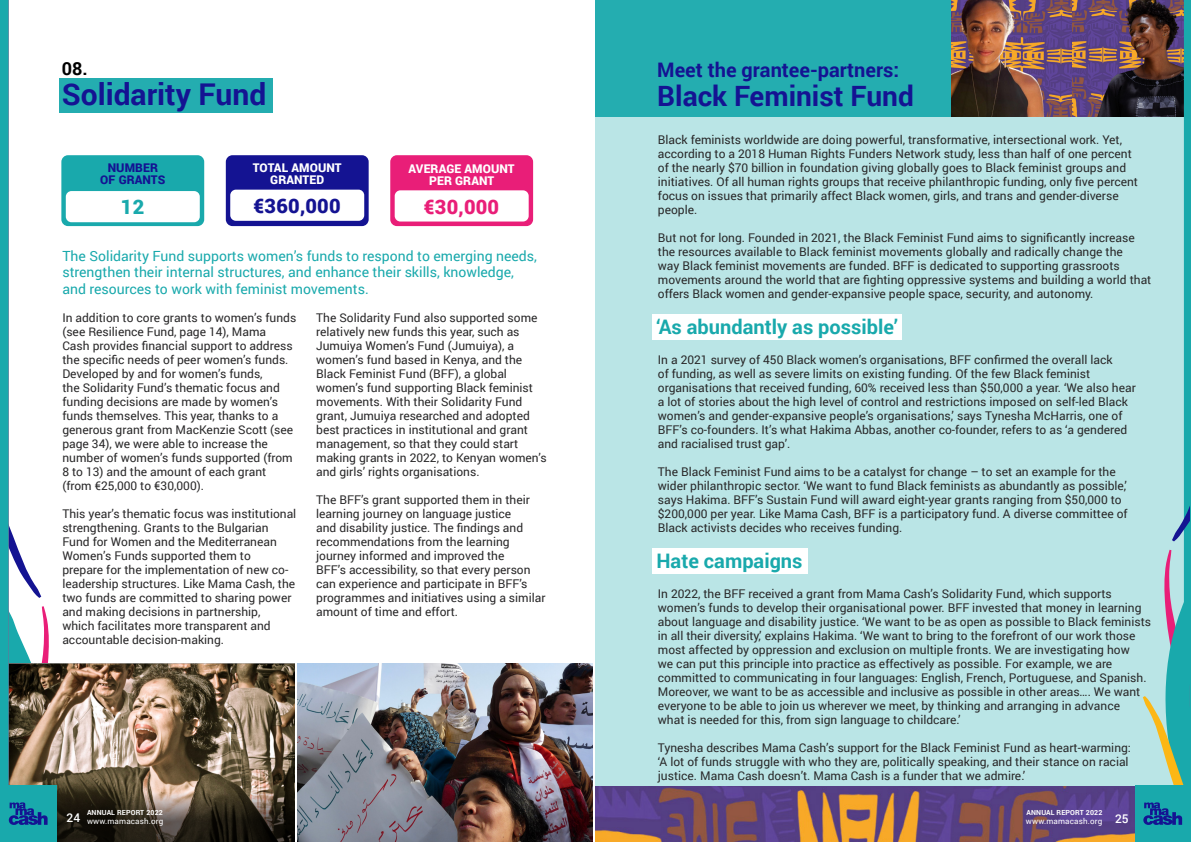
<style>
.page{position:relative;width:1191px;height:842px;background:#fff}
.page>*{position:absolute;margin:0;border:0;box-sizing:border-box;transform-origin:0 0}
.t1{font:700 30px "Roboto";color:#141392}
.t2{font:700 28px "Roboto";color:#141392}
.t3{font:700 20px "Roboto";color:#19a9ac}
.t4{font:700 20px "Roboto";color:#141392}
.t5{font:900 20px "Roboto";letter-spacing:.01em;color:#141392}
.t6{font:900 20px "Roboto";color:#e91e78}
.t7{font:900 20px "Roboto";color:#19a9ac}
.t8{font:700 18px "Roboto";color:#000}
.t9{font:14px/16.8px "Roboto";color:#19a9ac}
.t10{font:12px/14px "Roboto";color:#292829}
.t11{font:900 12px/12px "Roboto";letter-spacing:.01em;color:#fff;text-align:center}
.t12{font:900 12px/12px "Roboto";letter-spacing:.01em;color:#141392;text-align:center}
.t13{font:8px "Roboto";letter-spacing:.02em;color:#fff}
.t14{font:700 7px "Roboto";letter-spacing:.02em;color:#fff}
.s1{font-weight:500;font-size:12px}
</style>
<div class="page">
<div style="left:595px;top:1px;width:596px;height:841px;background:#bae5e6"></div>
<div style="left:595px;top:0;width:596px;height:117px;background:#24adb0"></div>
<div style="left:59px;top:79px;width:213px;height:34px;background:#24adb0"></div>
<div style="left:227px;top:156px;width:141px;height:69px;background:#141392;border-radius:6px"></div>
<div style="left:226px;top:155px;width:143px;height:71px;border:2px solid #141392;border-radius:6px"></div>
<div style="left:230px;top:190px;width:134px;height:31px;background:#fff;border-radius:6px"></div>
<div style="left:391px;top:156px;width:141px;height:69px;background:#e91e78;border-radius:6px"></div>
<div style="left:390px;top:155px;width:143px;height:71px;border:2px solid #e91e78;border-radius:6px"></div>
<div style="left:395px;top:190px;width:133px;height:32px;background:#fff;border-radius:6px"></div>
<div style="left:62px;top:156px;width:141px;height:69px;background:#19a9ac;border-radius:6px"></div>
<div style="left:61px;top:155px;width:143px;height:71px;border:2px solid #19a9ac;border-radius:6px"></div>
<div style="left:66px;top:191px;width:134px;height:31px;background:#fff;border-radius:6px"></div>
<div style="left:652px;top:315px;width:249px;height:25px;background:#fff"></div>
<div style="left:652px;top:548px;width:155px;height:26px;background:#fff"></div>
<img style="left:70px;top:663px;width:224px;height:123px">
<img style="left:297px;top:664px;width:295px;height:178px">
<svg style="left:70px;top:786px;width:225px;height:56px;background:#3f372b"></svg>
<img style="left:951px;top:0;width:232px;height:117px">
<img style="left:595px;top:786px;width:540px;height:56px">
<div style="left:1183px;top:0;width:8px;height:842px;background:#19a9ac"></div>
<div style="left:0;top:0;width:9px;height:842px;background:#19a9ac"></div>
<svg style="left:1142px;top:97px;width:47px;height:689px"></svg>
<div style="left:1135px;top:786px;width:55px;height:56px;background:#19a9ac"></div>
<svg style="left:1143px;top:802px;width:39px;height:23px"></svg>
<svg style="left:8px;top:152px;width:62px;height:690px"></svg>
<h3 class="t8" style="left:62px;top:56px;width:27px">08.</h3>
<h1 class="t1" style="left:62px;top:74px;width:206px">Solidarity Fund</h1>
<p class="t12" style="left:100px;top:161px;width:67px">NUMBER<br>OF GRANTS</p>
<h3 class="t7" style="left:121px;top:192px;width:25px">12</h3>
<p class="t11" style="left:253px;top:161px;width:90px">TOTAL AMOUNT<br>GRANTED</p>
<h3 class="t5" style="left:253px;top:192px;width:89px">€360,000</h3>
<p class="t11" style="left:409px;top:162px;width:108px">AVERAGE AMOUNT<br>PER GRANT</p>
<h3 class="t6" style="left:424px;top:192px;width:77px">€30,000</h3>
<p class="t9" style="left:62px;top:247px;width:476px">The Solidarity Fund supports women’s funds to respond to emerging needs, strengthen their internal structures, and enhance their skills, knowledge, and resources to work with feminist movements.</p>
<p class="t10" style="left:62px;top:310px;width:235px">In addition to core grants to women’s funds (see Resilience Fund, page 14), Mama Cash provides financial support to address the specific needs of peer women’s funds.<br>Developed by and for women’s funds,<br>the Solidarity Fund’s thematic focus and funding decisions are made by women’s funds themselves. This year, thanks to a generous grant from MacKenzie Scott (see page 34), we were able to increase the number of women’s funds supported (from 8 to 13) and the amount of each grant (from €25,000 to €30,000).</p>
<p class="t10" style="left:62px;top:506px;width:235px">This year’s thematic focus was institutional strengthening. Grants to the Bulgarian Fund for Women and the Mediterranean Women’s Funds supported them to<br>prepare for the implementation of new co&shy;leadership structures. Like Mama Cash, the two funds are committed to sharing power and making decisions in partnership,<br>which facilitates more transparent and accountable decision-making.</p>
<p class="t10" style="left:316px;top:310px;width:232px">The Solidarity Fund also supported some relatively new funds this year, such as Jumuiya Women’s Fund (Jumuiya), a women’s fund based in Kenya, and the Black Feminist Fund (BFF), a global women’s fund supporting Black feminist movements. With their Solidarity Fund grant, Jumuiya researched and adopted best practices in institutional and grant management, so that they could start making grants in 2022, to Kenyan women’s and girls’ rights organisations.</p>
<p class="t10" style="left:316px;top:492px;width:231px">The BFF’s grant supported them in their learning journey on language justice<br>and disability justice. The findings and recommendations from the learning journey informed and improved the<br>BFF’s accessibility, so that every person can experience and participate in BFF’s programmes and initiatives using a similar amount of time and effort.</p>
<h3 class="t4" style="left:657px;top:56px;width:243px">Meet the grantee-partners:</h3>
<h2 class="t2" style="left:657px;top:76px;width:258px">Black Feminist Fund</h2>
<p class="t10" style="left:658px;top:133px;width:482px">Black feminists worldwide are doing powerful, transformative, intersectional work. Yet, according to a 2018 Human Rights Funders Network study, less than half of one percent of the nearly $70 billion in foundation giving globally goes to Black feminist groups and initiatives. Of all human rights groups that receive philanthropic funding, only five percent focus on issues that primarily affect Black women, girls, and trans and gender-diverse people.</p>
<p class="t10" style="left:658px;top:231px;width:495px">But not for long. Founded in 2021, the Black Feminist Fund aims to significantly increase the resources available to Black feminist movements globally and radically change the<br>way Black feminist movements are funded. BFF is dedicated to supporting grassroots movements around the world that are fighting oppressive systems and building a world that offers Black women and gender-expansive people space, security, and autonomy.</p>
<h3 class="t3" style="left:656px;top:313px;width:243px">‘As abundantly as possible’</h3>
<p class="t10" style="left:658px;top:352px;width:479px">In a 2021 survey of 450 Black women’s organisations, BFF confirmed the overall lack<br>of funding, as well as severe limits on existing funding. Of the few Black feminist organisations that received funding, 60% received less than $50,000 a year. ‘We also hear a lot of stories about the high level of control and restrictions imposed on self-led Black women’s and gender-expansive people’s organisations,’ says Tynesha McHarris, one of BFF’s co-founders. It’s what Hakima Abbas, another co-founder, refers to as ‘a gendered and racialised trust gap’.</p>
<p class="t10" style="left:658px;top:464px;width:471px">The Black Feminist Fund aims to be a catalyst for change – to set an example for the wider philanthropic sector. ‘We want to fund Black feminists as abundantly as possible,’ says Hakima. BFF’s Sustain Fund will award eight-year grants ranging from $50,000 to $200,000 per year. Like Mama Cash, BFF is a participatory fund. A diverse committee of Black activists decides who receives funding.</p>
<h3 class="t3" style="left:656px;top:546px;width:148px">Hate campaigns</h3>
<p class="t10" style="left:658px;top:587px;width:495px">In 2022, the BFF received a grant from Mama Cash’s Solidarity Fund, which supports women’s funds to develop their organisational power. BFF invested that money in learning about language and disability justice. ‘We want to be as open as possible to Black feminists in all their diversity,’ explains Hakima. ‘We want to bring to the forefront of our work those most affected by oppression and exclusion on multiple fronts. We are investigating how<br>we can put this principle into practice as effectively as possible. For example, we are committed to communicating in four languages: English, French, Portuguese, and Spanish.<br>Moreover, we want to be as accessible and inclusive as possible in other areas…. We want everyone to be able to join us wherever we meet, by thinking and arranging in advance<br>what is needed for this, from sign language to childcare.’</p>
<p class="t10" style="left:658px;top:741px;width:474px">Tynesha describes Mama Cash’s support for the Black Feminist Fund as heart-warming: ‘A lot of funds struggle with who they are, politically speaking, and their stance on racial justice. Mama Cash doesn’t. Mama Cash is a funder that we admire.’</p>
<p class="t14" style="left:87px;top:807px;width:77px">ANNUAL REPORT 2022</p>
<p class="t14" style="left:1026px;top:807px;width:77px">ANNUAL REPORT 2022</p>
<p class="t13" style="left:67px;top:816px;width:98px"><sup>24</sup> www.mamacash.org</p>
<p class="t13" style="left:1026px;top:816px;width:104px">www.mamacash.org <span class="s1">25</span></p>
</div>
